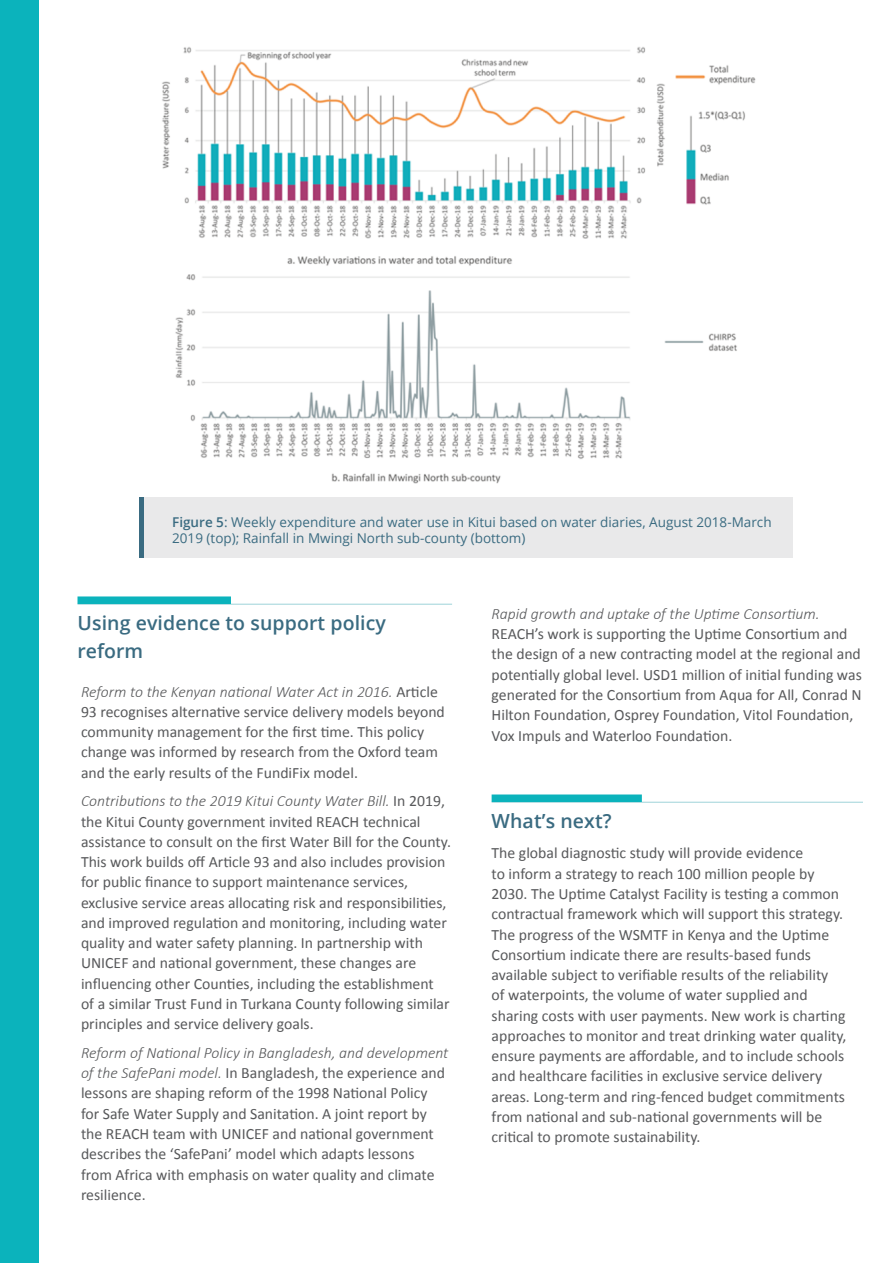
<style>
.page{position:relative;width:893px;height:1263px;background:#fff}
.page>*{position:absolute;margin:0;border:0;box-sizing:border-box;transform-origin:0 0}
.t1{font:600 19.5px/28.3px "Open Sans";letter-spacing:.005em;color:#3a6b81}
.t2{font:15.75px/20.2px "Calibri";color:#58595b}
.t3{font:italic 300 15.75px "Calibri";color:#58595b}
.t4{font:13.5px/16.5px "Open Sans";color:#3a6b81}
.s1{font-weight:600}
.s2{font-weight:300;font-style:italic}
</style>
<div class="page">
<hr style="left:78px;top:604px;width:374px;height:1px;background:#9ed3d9">
<div style="left:78px;top:596px;width:153px;height:8px;background:#0bb3bc"></div>
<hr style="left:492px;top:802px;width:371px;height:1px;background:#9ed3d9">
<div style="left:492px;top:794px;width:150px;height:8px;background:#0bb3bc"></div>
<img style="left:162px;top:47px;width:594px;height:191px">
<div style="left:139px;top:497px;width:653px;height:61px;background:#e9e9ea"></div>
<hr style="left:139px;top:497px;width:4px;height:61px;background:#3a6b81">
<img style="left:175px;top:256px;width:562px;height:228px">
<div style="left:0;top:0;width:38px;height:1263px;background:#0bb3bc"></div>
<p class="t4" style="left:172px;top:513px;width:601px"><span class="s1">Figure 5</span>: Weekly expenditure and water use in Kitui based on water diaries, August 2018-March<br>2019 (top); Rainfall in Mwingi North sub-county (bottom)</p>
<p class="t1" style="left:78px;top:608px;width:310px">Using evidence to support policy reform</p>
<p class="t2" style="left:81px;top:680px;width:365px"><span class="s2">Reform to the Kenyan national Water Act in 2016.</span> Article 93 recognises alternative service delivery models beyond community management for the first time. This policy change was informed by research from the Oxford team and the early results of the FundiFix model.</p>
<p class="t2" style="left:81px;top:790px;width:371px"><span class="s2">Contributions to the 2019 Kitui County Water Bill.</span> In 2019, the Kitui County government invited REACH technical assistance to consult on the first Water Bill for the County.<br>This work builds off Article 93 and also includes provision for public finance to support maintenance services, exclusive service areas allocating risk and responsibilities, and improved regulation and monitoring, including water quality and water safety planning. In partnership with UNICEF and national government, these changes are influencing other Counties, including the establishment of a similar Trust Fund in Turkana County following similar principles and service delivery goals.</p>
<p class="t2" style="left:81px;top:1042px;width:369px"><span class="s2">Reform of National Policy in Bangladesh, and development of the SafePani model.</span> In Bangladesh, the experience and lessons are shaping reform of the 1998 National Policy for Safe Water Supply and Sanitation. A joint report by the REACH team with UNICEF and national government describes the ‘SafePani’ model which adapts lessons from Africa with emphasis on water quality and climate resilience.</p>
<p class="t3" style="left:492px;top:604px;width:330px">Rapid growth and uptake of the Uptime Consortium.</p>
<p class="t2" style="left:492px;top:623px;width:372px">REACH’s work is supporting the Uptime Consortium and the design of a new contracting model at the regional and potentially global level. USD1 million of initial funding was generated for the Consortium from Aqua for All, Conrad N Hilton Foundation, Osprey Foundation, Vitol Foundation, Vox Impuls and Waterloo Foundation.</p>
<p class="t1" style="left:492px;top:806px;width:122px">What’s next?</p>
<p class="t2" style="left:492px;top:842px;width:356px">The global diagnostic study will provide evidence<br>to inform a strategy to reach 100 million people by 2030. The Uptime Catalyst Facility is testing a common contractual framework which will support this strategy.<br>The progress of the WSMTF in Kenya and the Uptime Consortium indicate there are results-based funds available subject to verifiable results of the reliability<br>of waterpoints, the volume of water supplied and sharing costs with user payments. New work is charting approaches to monitor and treat drinking water quality, ensure payments are affordable, and to include schools and healthcare facilities in exclusive service delivery areas. Long-term and ring-fenced budget commitments from national and sub-national governments will be critical to promote sustainability.</p>
</div>
